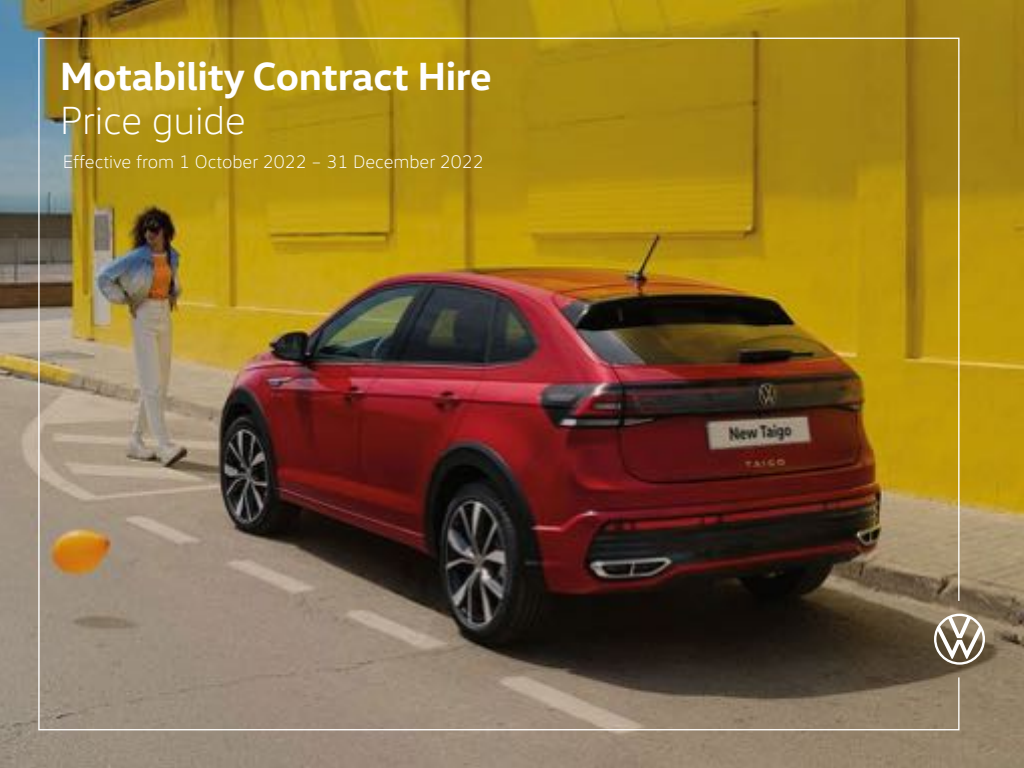
<style>
.page{position:relative;width:1024px;height:768px;background:#fff}
.page>*{position:absolute;margin:0;border:0;box-sizing:border-box;transform-origin:0 0}
.t1{font:700 40px "VW Head";letter-spacing:-.01em;color:#fff}
.t2{font:300 40px "VW Head";letter-spacing:-.01em;color:#fff}
.t3{font:300 18.5px "VW Head";color:#fff}
</style>
<div class="page">
<img style="left:0;top:0;width:1024px;height:768px">
<svg style="left:960px;top:614px;width:25px;height:51px"></svg>
<img style="left:38px;top:37px;width:922px;height:694px">
<h1 class="t1" style="left:60px;top:50px;width:433px">Motability Contract Hire</h1>
<h1 class="t2" style="left:60px;top:97px;width:188px">Price guide</h1>
<p class="t3" style="left:63px;top:150px;width:422px">Effective from 1 October 2022 – 31 December 2022</p>
</div>
